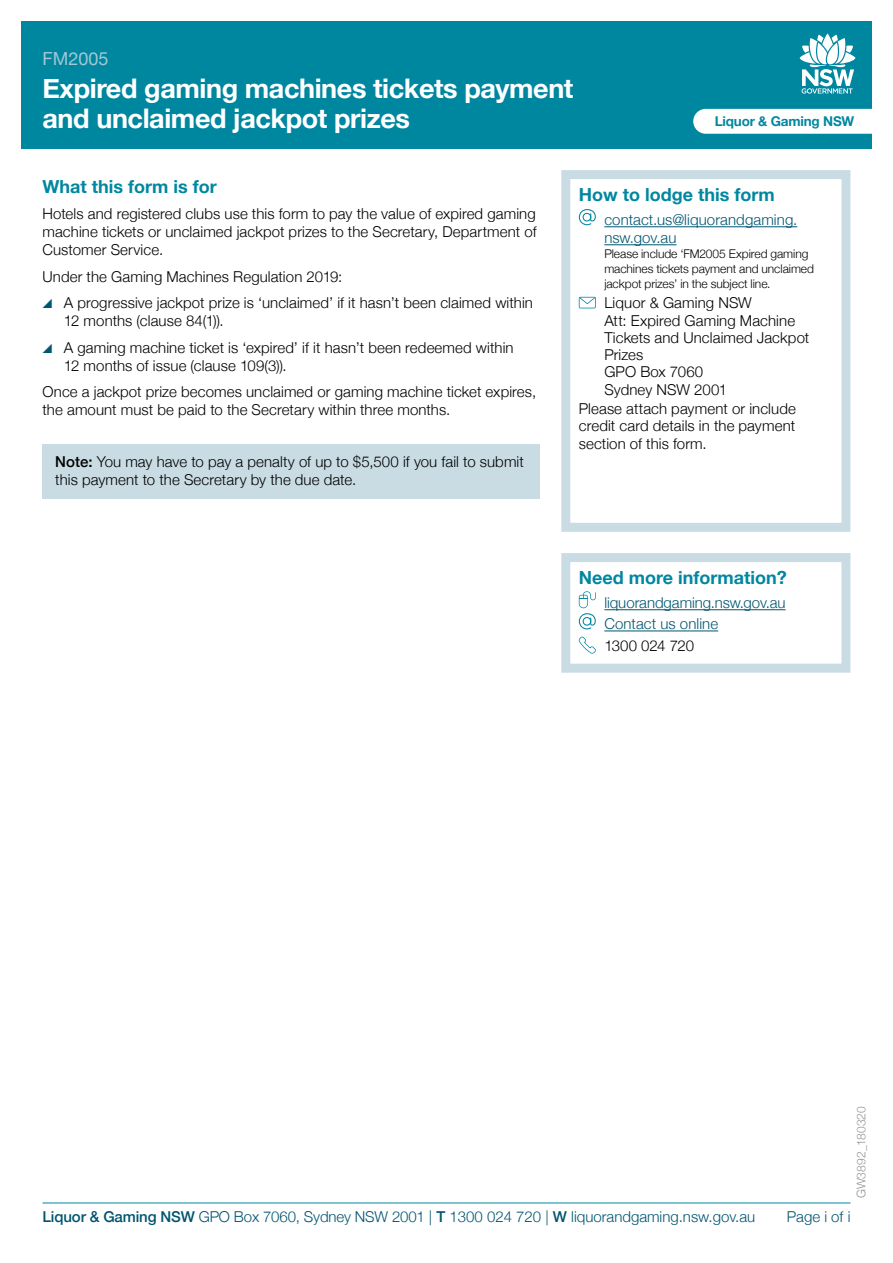
<style>
.page{position:relative;width:893px;height:1263px;background:#fff}
.page>*{position:absolute;margin:0;border:0;box-sizing:border-box;transform-origin:0 0}
.t1{font:700 27px/30px "Helvetica Neue";letter-spacing:-.015em;color:#fff}
.t2{font:700 18px "Helvetica Neue";color:#0087a0}
.t3{font:18px "Helvetica Neue";color:#a4c7d4}
.t4{font:300 15px/17.2px "Helvetica Neue";letter-spacing:.005em;color:#000}
.t5{font:300 15px/21.1px "Helvetica Neue";color:#005570}
.t6{font:700 13.5px "Helvetica Neue";letter-spacing:-.015em;color:#0087a0}
.t7{font:300 12px/15px "Helvetica Neue";letter-spacing:-.005em;color:#000}
.t8{font:300 12px "Helvetica Neue";color:#939598}
.s1{color:#005570}
.s2{font-weight:500}
</style>
<div class="page">
<div style="left:21px;top:21px;width:851px;height:128px;background:#0087a0"></div>
<hr style="left:43px;top:1202px;width:807px;height:1px;background:#0087a0">
<svg style="left:800px;top:34px;width:55px;height:60px"></svg>
<div style="left:693px;top:109px;width:179px;height:25px;background:#fff"></div>
<hr style="left:604px;top:609px;width:182px;height:1px;background:#005570">
<hr style="left:604px;top:630px;width:114px;height:1px;background:#005570">
<svg style="left:579px;top:591px;width:17px;height:38px"></svg>
<svg style="left:579px;top:637px;width:17px;height:17px"></svg>
<div style="left:561px;top:553px;width:289px;height:120px;border:9px solid #c9dce4"></div>
<div style="left:43px;top:444px;width:497px;height:55px;background:#c9dce4"></div>
<hr style="left:604px;top:226px;width:193px;height:1px;background:#005570">
<hr style="left:604px;top:244px;width:72px;height:1px;background:#005570">
<svg style="left:579px;top:209px;width:17px;height:16px"></svg>
<svg style="left:579px;top:297px;width:17px;height:11px"></svg>
<div style="left:561px;top:170px;width:289px;height:362px;border:9px solid #c9dce4"></div>
<p class="t3" style="left:43px;top:46px;width:68px">FM2005</p>
<h1 class="t1" style="left:43px;top:74px;width:532px">Expired gaming machines tickets payment and unclaimed jackpot prizes</h1>
<p class="t6" style="left:715px;top:111px;width:141px">Liquor &amp; Gaming NSW</p>
<p class="t2" style="left:43px;top:172px;width:176px">What this form is for</p>
<p class="t4" style="left:43px;top:204px;width:495px;line-height:18px;text-align:justify">Hotels and registered clubs use this form to pay the value of expired gaming machine tickets or unclaimed jackpot prizes to the Secretary, Department of Customer Service.</p>
<p class="t4" style="left:43px;top:267px;width:301px">Under the Gaming Machines Regulation 2019:</p>
<p class="t4" style="left:64px;top:293px;width:471px;line-height:18px;text-indent:-21px"><span class="s1">•</span> A progressive jackpot prize is ‘unclaimed’ if it hasn’t been claimed within<br>12 months (clause 84(1)).</p>
<p class="t4" style="left:64px;top:337px;width:451px;line-height:18px;text-indent:-21px"><span class="s1">•</span> A gaming machine ticket is ‘expired’ if it hasn’t been redeemed within<br>12 months of issue (clause 109(3)).</p>
<p class="t4" style="left:43px;top:382px;width:495px;line-height:18px">Once a jackpot prize becomes unclaimed or gaming machine ticket expires, the amount must be paid to the Secretary within three months.</p>
<p class="t4" style="left:55px;top:452px;width:470px;line-height:18px"><span class="s2">Note:</span> You may have to pay a penalty of up to $5,500 if you fail to submit this payment to the Secretary by the due date.</p>
<p class="t2" style="left:579px;top:180px;width:197px">How to lodge this form</p>
<p class="t5" style="left:604px;top:210px;width:195px;line-height:18px">contact.us@liquorandgaming. nsw.gov.au</p>
<p class="t7" style="left:604px;top:246px;width:211px">Please include ‘FM2005 Expired gaming machines tickets payment and unclaimed jackpot prizes’ in the subject line.</p>
<p class="t4" style="left:604px;top:293px;width:206px">Liquor &amp; Gaming NSW<br>Att: Expired Gaming Machine<br>Tickets and Unclaimed Jackpot<br>Prizes<br>GPO Box 7060<br>Sydney NSW 2001</p>
<p class="t4" style="left:579px;top:399px;width:219px;text-align:justify">Please attach payment or include credit card details in the payment section of this form.</p>
<p class="t2" style="left:579px;top:563px;width:209px">Need more information?</p>
<p class="t5" style="left:604px;top:591px;width:183px">liquorandgaming.nsw.gov.au<br>Contact us online</p>
<p class="t4" style="left:604px;top:636px;width:91px">1300 024 720</p>
<p class="t8" style="left:851px;top:1198px;width:94px;rotate:-90deg">GW3892_180320</p>
<p class="t5" style="left:43px;top:1205px;width:714px"><span class="s2">Liquor &amp; Gaming NSW</span> GPO Box 7060, Sydney NSW 2001 | <span class="s2">T</span> 1300 024 720 | <span class="s2">W</span> liquorandgaming.nsw.gov.au</p>
<p class="t5" style="left:787px;top:1205px;width:65px">Page i of i</p>
</div>
